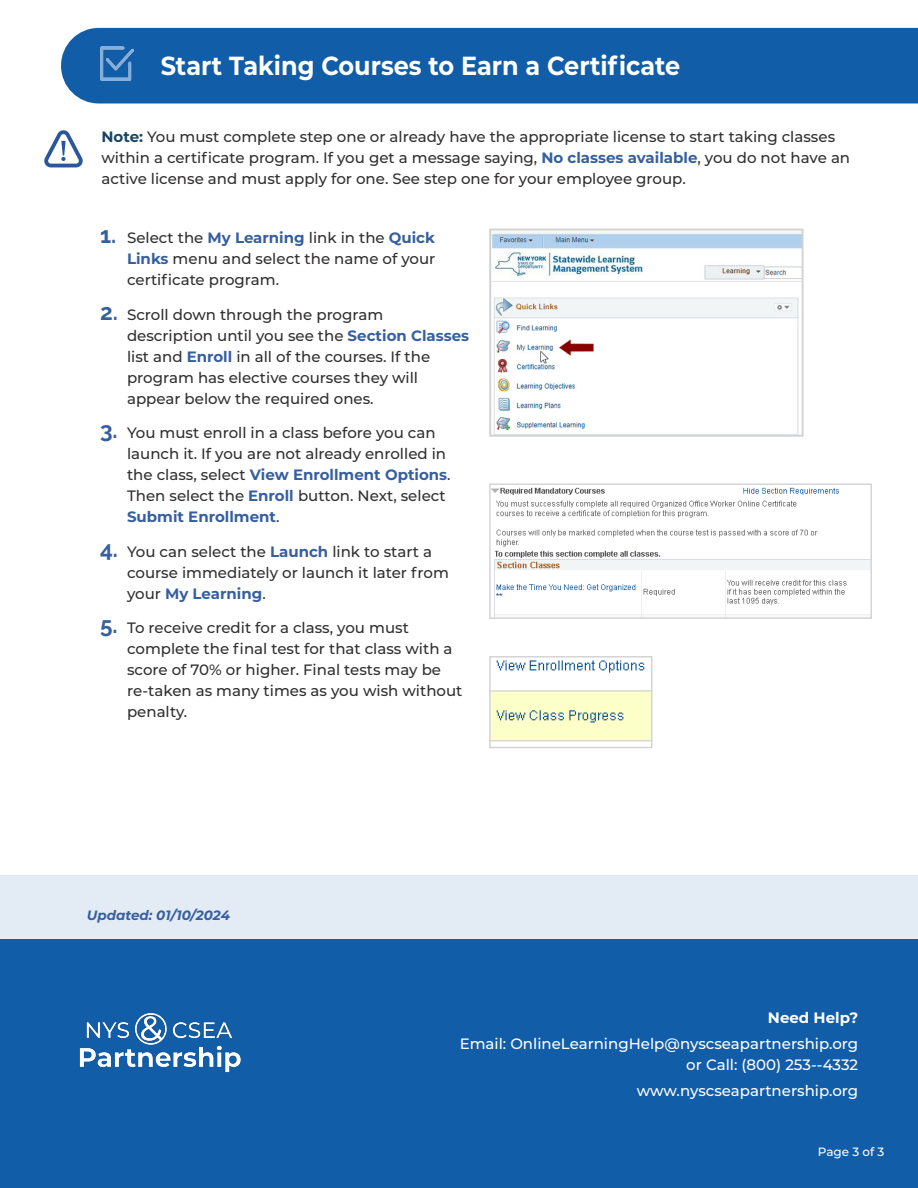
<style>
.page{position:relative;width:918px;height:1188px;background:#fff}
.page>*{position:absolute;margin:0;border:0;box-sizing:border-box;transform-origin:0 0}
.t1{font:700 26.1px "Montserrat";color:#fff;scale:.92 1}
.Body{font:500 15px/21px "Montserrat";color:#312f30}
.Body-2{font:500 15px/21px "Montserrat";color:#fff;text-align:right}
.Body-3{font:700 15px "Montserrat";color:#fff}
.Body-4{font:italic 700 13.5px "Montserrat";color:#365f9f}
.Body-5{font:500 12px "Montserrat";color:#fff}
.s1{font-weight:700;color:#164665}
.s2{font-weight:700;color:#365f9f}
.s3{font-family:"Raleway";font-weight:700;font-size:22.5px;color:#365f9f}
</style>
<div class="page">
<img style="left:491px;top:487px;width:379px;height:130px">
<div style="left:489px;top:484px;width:383px;height:135px;border:1px solid #d1d2d4"></div>
<div style="left:61px;top:28px;width:857px;height:76px;background:#125da8"></div>
<img style="left:100px;top:46px;width:33px;height:34px">
<div style="left:0;top:938px;width:918px;height:250px;background:#125da8"></div>
<div style="left:0;top:875px;width:918px;height:63px;background:#e3ebf5"></div>
<img style="left:79px;top:1012px;width:162px;height:61px">
<svg style="left:44px;top:130px;width:39px;height:37px"></svg>
<img style="left:492px;top:233px;width:309px;height:201px">
<div style="left:489px;top:229px;width:315px;height:208px;border:2px solid #d1d2d4"></div>
<img style="left:491px;top:660px;width:159px;height:82px">
<div style="left:489px;top:656px;width:163px;height:92px;border:1px solid #d1d2d4"></div>
<h2 class="t1" style="left:161px;top:47px;width:566px">Start Taking Courses to Earn a Certificate</h2>
<p class="Body" style="left:101px;top:125px;width:750px"><span class="s1">Note:</span> You must complete step one or already have the appropriate license to start taking classes within a certificate program. If you get a message saying, <span class="s2">No classes available</span>, you do not have an active license and must apply for one. See step one for your employee group.</p>
<p class="Body" style="left:127px;top:227px;width:310px;text-align:justify;text-indent:-27px"><span class="s3">1.</span> Select the <span class="s2">My Learning</span> link in the <span class="s2">Quick Links</span> menu and select the name of your certificate program.</p>
<p class="Body" style="left:127px;top:303px;width:344px;text-indent:-27px"><span class="s3">2.</span> Scroll down through the program description until you see the <span class="s2">Section Classes </span>list and <span class="s2">Enroll</span> in all of the courses. If the program has elective courses they will appear below the required ones.</p>
<p class="Body" style="left:127px;top:422px;width:325px;text-indent:-27px"><span class="s3">3.</span> You must enroll in a class before you can launch it. If you are not already enrolled in the class, select <span class="s2">View Enrollment Options</span>.<br>Then select the <span class="s2">Enroll</span> button. Next, select <span class="s2">Submit Enrollment</span>.</p>
<p class="Body" style="left:127px;top:540px;width:323px;text-indent:-27px"><span class="s3">4.</span> You can select the <span class="s2">Launch</span> link to start a course immediately or launch it later from your <span class="s2">My Learning</span>.</p>
<p class="Body" style="left:127px;top:617px;width:337px;text-indent:-27px"><span class="s3">5.</span> To receive credit for a class, you must complete the final test for that class with a score of 70% or higher. Final tests may be re-taken as many times as you wish without penalty.</p>
<p class="Body-4" style="left:87px;top:905px;width:145px">Updated: 01/10/2024</p>
<p class="Body-3" style="left:768px;top:1007px;width:92px">Need Help?</p>
<p class="Body-2" style="left:460px;top:1033px;width:400px">Email: OnlineLearningHelp@nyscseapartnership.org or Call: (800) 253‐-4332</p>
<p class="Body-2" style="left:637px;top:1080px;width:223px">www.nyscseapartnership.org</p>
<p class="Body-5" style="left:818px;top:1143px;width:68px">Page 3 of 3</p>
</div>
